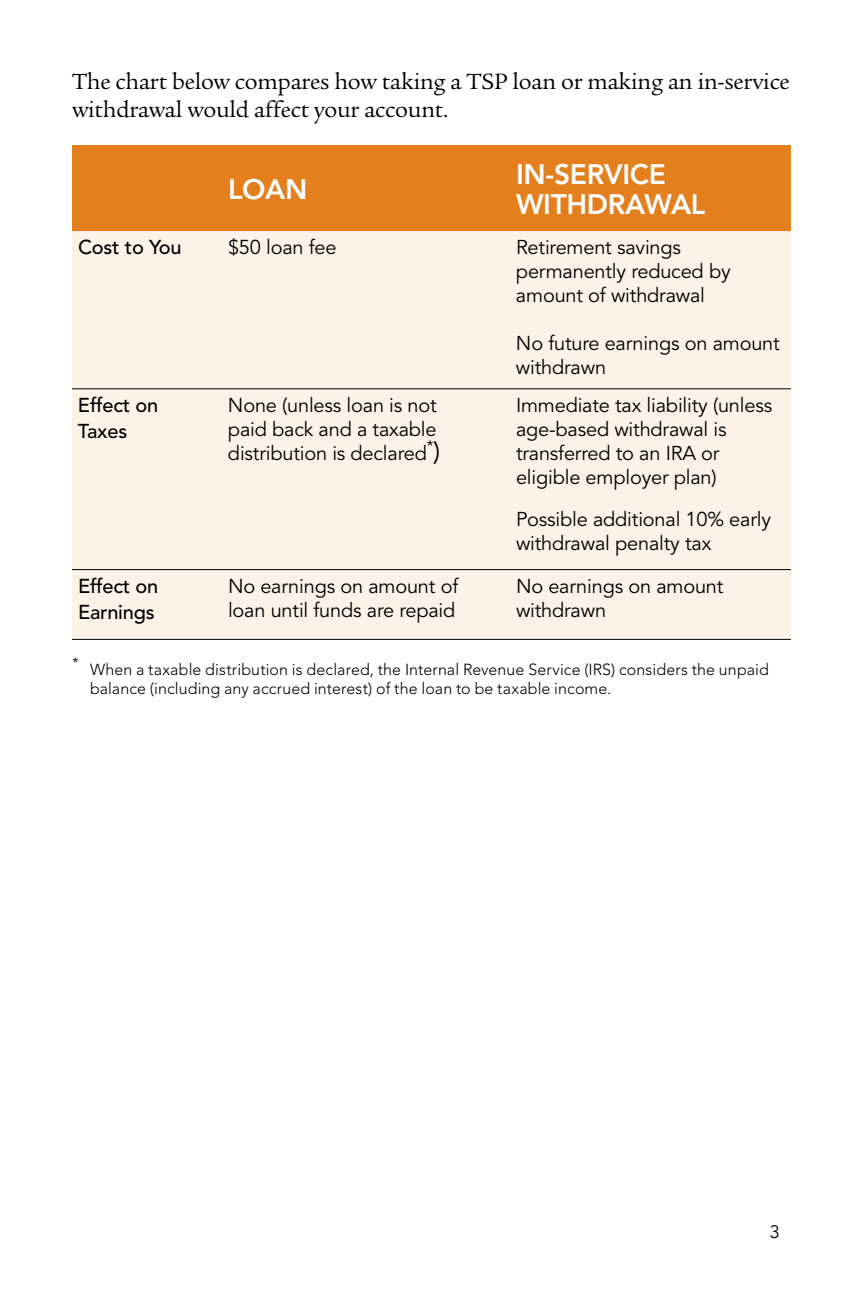
<style>
.page{position:relative;width:864px;height:1296px;background:#fff}
.page>*{position:absolute;margin:0;border:0;box-sizing:border-box;transform-origin:0 0}
.t1{font:800 28px/30px "Avenir LT Std";letter-spacing:-.01em;color:#fff}
.t2{font:24px/28px "Legacy Serif Std";letter-spacing:-.01em;color:#000}
.t3{font:20px/24px "Avenir LT Std";letter-spacing:-.01em;color:#000}
.t4{font:500 20px/26px "Avenir LT Std";letter-spacing:-.01em;color:#000}
.t5{font:18px "Avenir LT Std";color:#000}
.t6{font:300 16px/19.2px "Avenir LT Std";letter-spacing:.005em;color:#000}
.s1{font-size:26px}
</style>
<div class="page">
<div style="left:72px;top:145px;width:719px;height:86px;background:#e37f1c"></div>
<div style="left:72px;top:231px;width:719px;height:408px;background:#fcf2e8"></div>
<hr style="left:72px;top:388px;width:156px;height:1px;background:#000">
<hr style="left:228px;top:388px;width:288px;height:1px;background:#000">
<hr style="left:516px;top:388px;width:275px;height:1px;background:#000">
<hr style="left:72px;top:569px;width:156px;height:1px;background:#000">
<hr style="left:228px;top:569px;width:288px;height:1px;background:#000">
<hr style="left:516px;top:569px;width:275px;height:1px;background:#000">
<hr style="left:72px;top:639px;width:156px;height:1px;background:#000">
<hr style="left:228px;top:639px;width:288px;height:1px;background:#000">
<hr style="left:516px;top:639px;width:275px;height:1px;background:#000">
<p class="t2" style="left:72px;top:68px;width:719px">The chart below compares how taking a TSP loan or making an in-service withdrawal would affect your account.</p>
<h1 class="t1" style="left:228px;top:174px;width:81px">LOAN</h1>
<h1 class="t1" style="left:516px;top:159px;width:191px">IN-SERVICE<br>WITHDRAWAL</h1>
<p class="t4" style="left:78px;top:234px;width:105px">Cost to You</p>
<p class="t3" style="left:228px;top:235px;width:110px">$50 loan fee</p>
<p class="t3" style="left:516px;top:235px;width:216px">Retirement savings permanently reduced by amount of withdrawal</p>
<p class="t3" style="left:516px;top:331px;width:265px">No future earnings on amount withdrawn</p>
<p class="t4" style="left:78px;top:393px;width:82px">Effect on<br>Taxes</p>
<p class="t3" style="left:228px;top:394px;width:214px">None (unless loan is not paid back and a taxable distribution is declared<sup>*</sup><span class="s1">)</span></p>
<p class="t3" style="left:516px;top:394px;width:258px">Immediate tax liability (unless age-based withdrawal is transferred to an IRA or eligible employer plan)</p>
<p class="t3" style="left:516px;top:508px;width:257px">Possible additional 10% early withdrawal penalty tax</p>
<p class="t4" style="left:78px;top:573px;width:82px">Effect on<br>Earnings</p>
<p class="t3" style="left:228px;top:574px;width:232px">No earnings on amount of loan until funds are repaid</p>
<p class="t3" style="left:516px;top:574px;width:209px">No earnings on amount withdrawn</p>
<p class="t6" style="left:90px;top:660px;width:680px;text-indent:-18px"><sup>*</sup> When a taxable distribution is declared, the Internal Revenue Service (IRS) considers the unpaid balance (including any accrued interest) of the loan to be taxable income.</p>
<p class="t5" style="left:770px;top:1221px;width:12px">3</p>
</div>
